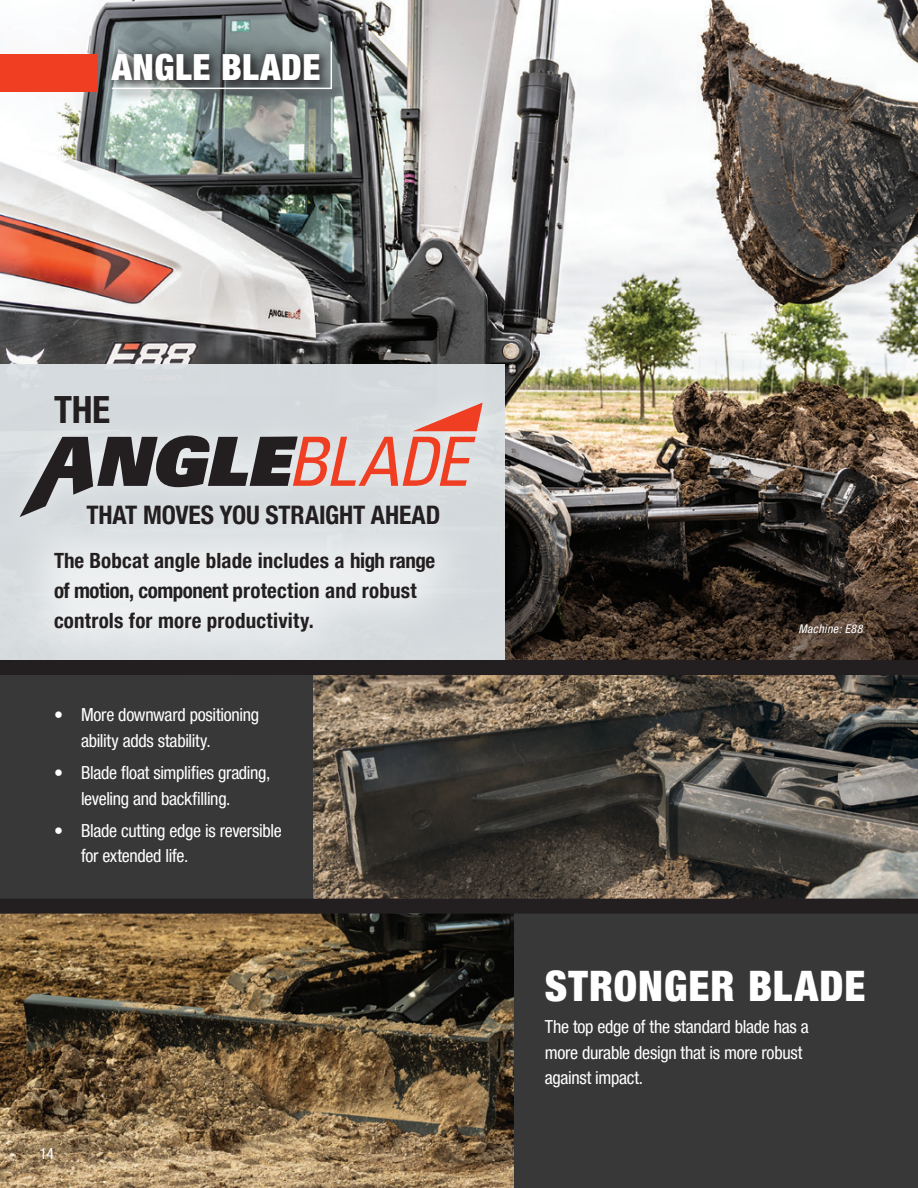
<style>
.page{position:relative;width:918px;height:1188px;background:#fff}
.page>*{position:absolute;margin:0;border:0;box-sizing:border-box;transform-origin:0 0}
.Subhead{font:900 condensed 42px "Helvetica Neue LT Pro";letter-spacing:.025em;color:#fff}
.Body{font:700 condensed 37.5px "Helvetica Neue LT Pro";color:#231f20}
.Body-2{font:900 condensed 36px "Helvetica Neue LT Pro";letter-spacing:.015em;color:#fff}
.Body-3{font:700 condensed 25.5px "Helvetica Neue LT Pro";letter-spacing:-.005em;color:#231f20}
.Large_Body_Copy{font:700 condensed 21px/30px "Helvetica Neue LT Pro";letter-spacing:.01em;color:#231f20}
.Large_Body_Copy-2{font:condensed 18px/25.5px "Helvetica Neue LT Pro";letter-spacing:-.015em;color:#fff}
.t1{font:condensed 15.75px "Helvetica Neue LT Pro";color:#fff}
.t2{font:italic condensed 12px "Helvetica Neue LT Pro";letter-spacing:.03em;color:#fff}
</style>
<div class="page">
<img style="left:0;top:0;width:918px;height:490px">
<svg style="left:505px;top:490px;width:413px;height:170px;background:#362e28"></svg>
<div style="left:0;top:365px;width:505px;height:295px;background:#d5dadd"></div>
<div style="left:0;top:675px;width:918px;height:513px;background:#383839"></div>
<img style="left:0;top:914px;width:514px;height:274px">
<div style="left:4px;top:502px;width:480px;height:179px;background:#fff;opacity:.6"></div>
<div style="left:0;top:380px;width:506px;height:159px;background:#d5dbde"></div>
<svg style="left:20px;top:402px;width:463px;height:115px"></svg>
<img style="left:314px;top:675px;width:604px;height:224px">
<div style="left:0;top:660px;width:918px;height:15px;background:#231f20"></div>
<div style="left:0;top:899px;width:918px;height:15px;background:#231f20"></div>
<div style="left:75px;top:493px;width:377px;height:43px;background:#dadee1"></div>
<div style="left:771px;top:596px;width:120px;height:67px;background:#231f20;opacity:.3"></div>
<div style="left:0;top:54px;width:97px;height:38px;background:#ef3e22"></div>
<div style="left:109px;top:40px;width:236px;height:62px;background:#231f20;opacity:.75"></div>
<div style="left:102px;top:33px;width:240px;height:66px;background:#231f20;opacity:.75"></div>
<svg style="left:110px;top:40px;width:223px;height:50px;background:#606667"></svg>
<p class="Body-2" style="left:112px;top:45px;width:210px">ANGLE BLADE</p>
<p class="Body" style="left:54px;top:387px;width:58px">THE</p>
<p class="Body-3" style="left:86px;top:500px;width:355px">THAT MOVES YOU STRAIGHT AHEAD</p>
<p class="Large_Body_Copy" style="left:54px;top:546px;width:383px">The Bobcat angle blade includes a high range of motion, component protection and robust controls for more productivity.</p>
<p class="Large_Body_Copy-2" style="left:81px;top:702px;width:180px;text-indent:-27px">• More downward positioning ability adds stability.</p>
<p class="Large_Body_Copy-2" style="left:81px;top:760px;width:191px;text-indent:-27px">• Blade float simplifies grading, leveling and backfilling.</p>
<p class="Large_Body_Copy-2" style="left:81px;top:817px;width:202px;text-indent:-27px">• Blade cutting edge is reversible for extended life.</p>
<p class="t1" style="left:40px;top:1144px;width:16px">14</p>
<p class="t2" style="left:798px;top:622px;width:66px">Machine: E88</p>
<p class="Subhead" style="left:545px;top:961px;width:322px">STRONGER BLADE</p>
<p class="Large_Body_Copy-2" style="left:545px;top:1014px;width:266px">The top edge of the standard blade has a more durable design that is more robust against impact.</p>
</div>
